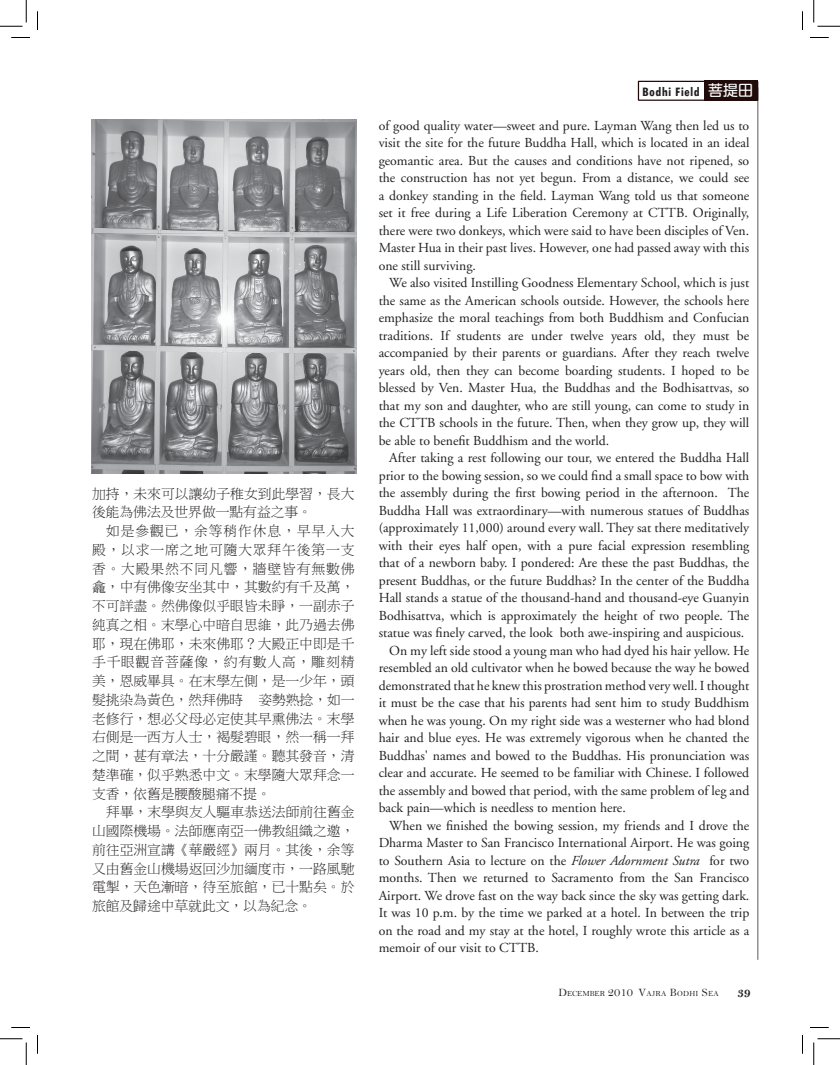
<style>
.page{position:relative;width:840px;height:1065px;background:#fff}
.page>*{position:absolute;margin:0;border:0;box-sizing:border-box;transform-origin:0 0}
.t1{font:13.75px/17.5px "Adobe Garamond";color:#231f20;text-align:justify}
.t2{font:13.75px/18.8px "Ming Li U";letter-spacing:.005em;color:#231f20;text-align:justify}
.t3{font:700 condensed 13.75px "Tw Cen";letter-spacing:.03em;color:#231f20}
.t4{font:13.75px "Bell MT Bold";color:#231f20;scale:.9 1}
.t5{font:7.88px "Bell";letter-spacing:.02em;color:#231f20}
.s1{font-family:"Yen Round";font-stretch:normal;font-size:15px;color:#fff}
.s2{font-style:italic}
.s3{font-size:11.25px}
.s4{font-size:12.5px}
</style>
<div class="page">
<hr style="left:757px;top:88px;width:1px;height:872px;background:#200a0d">
<div style="left:638px;top:81px;width:120px;height:20px;border:1px solid #210b0a"></div>
<div style="left:705px;top:81px;width:53px;height:20px;background:#210b0a"></div>
<img style="left:91px;top:119px;width:266px;height:355px">
<svg style="left:11px;top:37px;width:19px;height:1px"></svg>
<svg style="left:810px;top:37px;width:19px;height:1px"></svg>
<svg style="left:11px;top:1027px;width:19px;height:1px"></svg>
<svg style="left:810px;top:1027px;width:19px;height:1px"></svg>
<svg style="left:37px;top:11px;width:1px;height:19px"></svg>
<svg style="left:37px;top:1035px;width:1px;height:19px"></svg>
<svg style="left:802px;top:11px;width:1px;height:19px"></svg>
<svg style="left:802px;top:1035px;width:1px;height:19px"></svg>
<svg style="left:0;top:0;width:27px;height:27px"></svg>
<svg style="left:0;top:1039px;width:27px;height:26px"></svg>
<svg style="left:814px;top:0;width:26px;height:27px"></svg>
<svg style="left:814px;top:1039px;width:26px;height:26px"></svg>
<p class="t2" style="left:92px;top:484px;width:264px">加持，未來可以讓幼子稚女到此學習，長大後能為佛法及世界做一點有益之事。</p>
<p class="t2" style="left:92px;top:522px;width:264px;text-indent:14px">如是參觀已，余等稍作休息，早早入大殿，以求一席之地可隨大眾拜午後第一支香。大殿果然不同凡響，牆壁皆有無數佛龕，中有佛像安坐其中，其數約有千及萬，不可詳盡。然佛像似乎眼皆未睜，一副赤子純真之相。末學心中暗自思維，此乃過去佛耶，現在佛耶，未來佛耶？大殿正中即是千手千眼觀音菩薩像，約有數人高，雕刻精美，恩威畢具。在末學左側，是一少年，頭髮挑染為黃色，然拜佛時 姿勢熟捻，如一老修行，想必父母必定使其早熏佛法。末學右側是一西方人士，褐髮碧眼，然一稱一拜之間，甚有章法，十分嚴謹。聽其發音，清楚準確，似乎熟悉中文。末學隨大眾拜念一支香，依舊是腰酸腿痛不提。</p>
<p class="t2" style="left:92px;top:803px;width:264px;text-indent:14px">拜畢，末學與友人驅車恭送法師前往舊金山國際機場。法師應南亞一佛教組織之邀，前往亞洲宣講《華嚴經》兩月。其後，余等又由舊金山機場返回沙加緬度市，一路風馳電掣，天色漸暗，待至旅館，已十點矣。於旅館及歸途中草就此文，以為紀念。</p>
<p class="t3" style="left:642px;top:83px;width:112px">Bodhi Field <span class="s1">菩提田</span></p>
<p class="t1" style="left:379px;top:117px;width:372px">of good quality water—sweet and pure. Layman Wang then led us to visit the site for the future Buddha Hall, which is located in an ideal geomantic area. But the causes and conditions have not ripened, so the construction has not yet begun. From a distance, we could see a donkey standing in the field. Layman Wang told us that someone set it free during a Life Liberation Ceremony at CTTB. Originally, there were two donkeys, which were said to have been disciples of Ven.<br>Master Hua in their past lives. However, one had passed away with this one still surviving.</p>
<p class="t1" style="left:379px;top:274px;width:372px;text-indent:11px">We also visited Instilling Goodness Elementary School, which is just the same as the American schools outside. However, the schools here emphasize the moral teachings from both Buddhism and Confucian traditions. If students are under twelve years old, they must be accompanied by their parents or guardians. After they reach twelve years old, then they can become boarding students. I hoped to be blessed by Ven. Master Hua, the Buddhas and the Bodhisattvas, so that my son and daughter, who are still young, can come to study in the CTTB schools in the future. Then, when they grow up, they will be able to benefit Buddhism and the world.</p>
<p class="t1" style="left:379px;top:449px;width:372px;text-indent:11px">After taking a rest following our tour, we entered the Buddha Hall prior to the bowing session, so we could find a small space to bow with the assembly during the first bowing period in the afternoon. The Buddha Hall was extraordinary—with numerous statues of Buddhas (approximately 11,000) around every wall. They sat there meditatively with their eyes half open, with a pure facial expression resembling that of a newborn baby. I pondered: Are these the past Buddhas, the present Buddhas, or the future Buddhas? In the center of the Buddha Hall stands a statue of the thousand-hand and thousand-eye Guanyin Bodhisattva, which is approximately the height of two people. The statue was finely carved, the look both awe-inspiring and auspicious.</p>
<p class="t1" style="left:379px;top:642px;width:372px;text-indent:11px">On my left side stood a young man who had dyed his hair yellow. He resembled an old cultivator when he bowed because the way he bowed demonstrated that he knew this prostration method very well. I thought it must be the case that his parents had sent him to study Buddhism when he was young. On my right side was a westerner who had blond hair and blue eyes. He was extremely vigorous when he chanted the Buddhas' names and bowed to the Buddhas. His pronunciation was clear and accurate. He seemed to be familiar with Chinese. I followed the assembly and bowed that period, with the same problem of leg and back pain—which is needless to mention here.</p>
<p class="t1" style="left:379px;top:817px;width:372px;text-indent:11px">When we finished the bowing session, my friends and I drove the Dharma Master to San Francisco International Airport. He was going to Southern Asia to lecture on the <span class="s2">Flower Adornment Sutra</span> for two months. Then we returned to Sacramento from the San Francisco Airport. We drove fast on the way back since the sky was getting dark.<br>It was 10 p.m. by the time we parked at a hotel. In between the trip on the road and my stay at the hotel, I roughly wrote this article as a memoir of our visit to CTTB.</p>
<p class="t5" style="left:558px;top:988px;width:162px"><span class="s3">D</span>ECEMBER <span class="s4">2010</span> <span class="s3">V</span>AJRA <span class="s3">B</span>ODHI <span class="s3">S</span>EA</p>
<p class="t4" style="left:738px;top:984px;width:16px">39</p>
</div>
